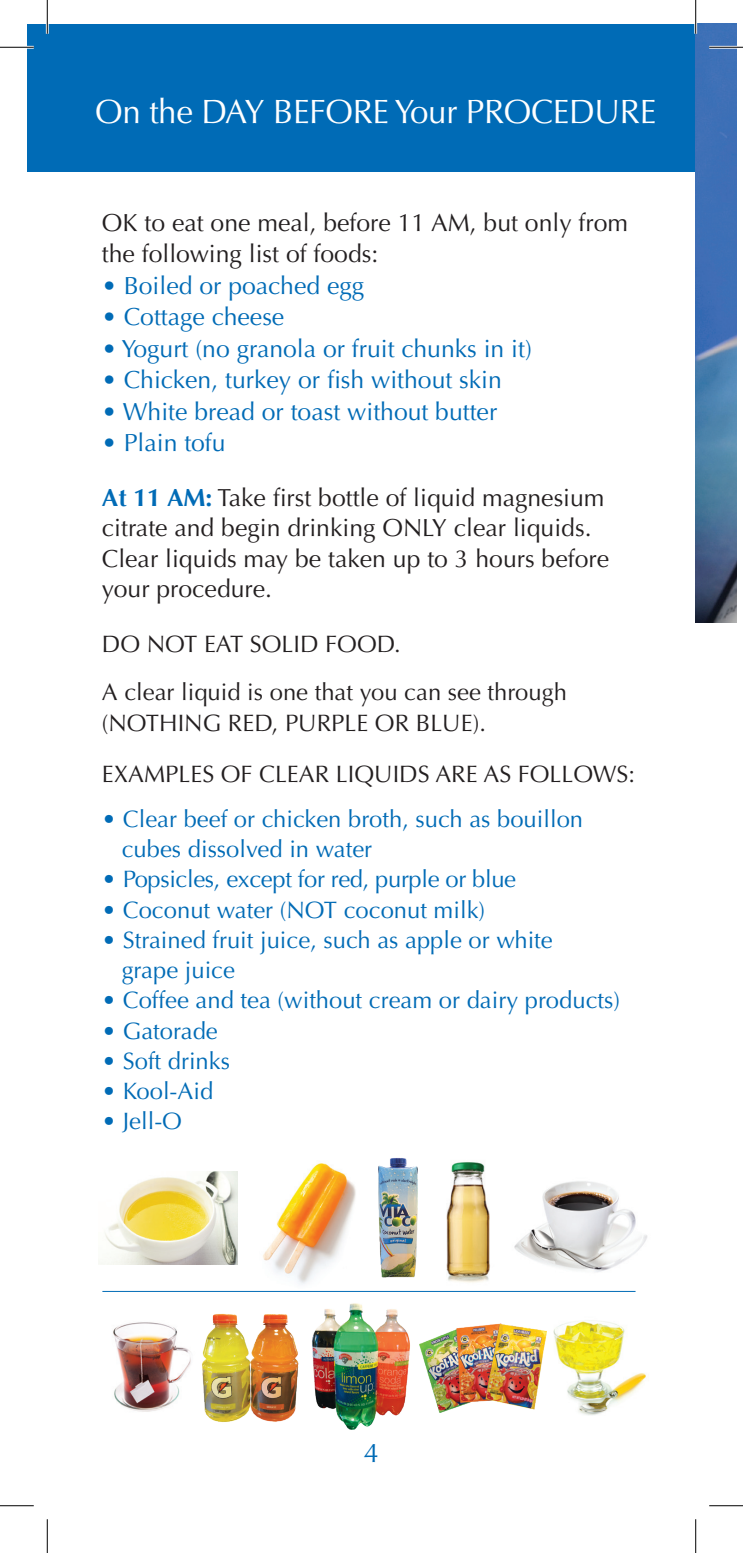
<style>
.page{position:relative;width:743px;height:1553px;background:#fff}
.page>*{position:absolute;margin:0;border:0;box-sizing:border-box;transform-origin:0 0}
.t1{font:33.75px "Optima";letter-spacing:-.01em;color:#fff}
.t2{font:27px "Optima";color:#006bb6}
.t3{font:24.75px/30.2px "Optima";color:#231f20}
.t4{font:24.75px "Optima";color:#006bb6}
.t5{font:23.85px "Optima";color:#006bb6}
.t6{font:23.85px "Optima";color:#231f20}
.s1{font-weight:700;color:#006bb6}
</style>
<div class="page">
<div style="left:27px;top:25px;width:668px;height:147px;background:#006bb6"></div>
<img style="left:695px;top:23px;width:41px;height:599px">
<img style="left:98px;top:1172px;width:139px;height:92px">
<img style="left:263px;top:1163px;width:93px;height:122px">
<img style="left:446px;top:1162px;width:44px;height:121px">
<img style="left:514px;top:1181px;width:133px;height:91px">
<img style="left:379px;top:1158px;width:38px;height:120px">
<img style="left:113px;top:1322px;width:78px;height:90px">
<img style="left:546px;top:1320px;width:100px;height:95px">
<img style="left:202px;top:1313px;width:97px;height:110px">
<img style="left:312px;top:1303px;width:98px;height:127px">
<img style="left:419px;top:1323px;width:127px;height:89px">
<hr style="left:102px;top:1291px;width:533px;height:1px;background:#006bb6">
<hr style="left:0;top:46px;width:34px;height:3px;background:#fff">
<hr style="left:709px;top:46px;width:33px;height:3px;background:#fff">
<hr style="left:46px;top:0;width:3px;height:34px;background:#fff">
<hr style="left:694px;top:0;width:3px;height:34px;background:#fff">
<hr style="left:0;top:47px;width:34px;height:1px;background:#000">
<hr style="left:709px;top:47px;width:33px;height:1px;background:#000">
<hr style="left:0;top:1505px;width:34px;height:1px;background:#000">
<hr style="left:709px;top:1505px;width:33px;height:1px;background:#000">
<hr style="left:47px;top:0;width:1px;height:34px;background:#000">
<hr style="left:47px;top:1519px;width:1px;height:33px;background:#000">
<hr style="left:695px;top:0;width:1px;height:34px;background:#000">
<hr style="left:695px;top:1519px;width:1px;height:33px;background:#000">
<p class="t1" style="left:95px;top:92px;width:562px">On the DAY BEFORE Your PROCEDURE</p>
<p class="t3" style="left:102px;top:207px;width:527px;line-height:31.5px">OK to eat one meal, before 11 AM, but only from the following list of foods:</p>
<p class="t4" style="left:102px;top:271px;width:264px">• Boiled or poached egg</p>
<p class="t4" style="left:102px;top:303px;width:184px">• Cottage cheese</p>
<p class="t4" style="left:102px;top:334px;width:431px">• Yogurt (no granola or fruit chunks in it)</p>
<p class="t4" style="left:102px;top:366px;width:401px">• Chicken, turkey or fish without skin</p>
<p class="t4" style="left:102px;top:397px;width:397px">• White bread or toast without butter</p>
<p class="t4" style="left:102px;top:429px;width:125px">• Plain tofu</p>
<p class="t3" style="left:102px;top:483px;width:508px"><span class="s1">At 11 AM:</span> Take first bottle of liquid magnesium citrate and begin drinking ONLY clear liquids.<br>Clear liquids may be taken up to 3 hours before your procedure.</p>
<p class="t6" style="left:102px;top:630px;width:300px">DO NOT EAT SOLID FOOD.</p>
<p class="t6" style="left:102px;top:678px;width:466px">A clear liquid is one that you can see through</p>
<p class="t6" style="left:102px;top:708px;width:385px">(NOTHING RED, PURPLE OR BLUE).</p>
<p class="t6" style="left:102px;top:760px;width:534px">EXAMPLES OF CLEAR LIQUIDS ARE AS FOLLOWS:</p>
<p class="t5" style="left:102px;top:805px;width:482px">• Clear beef or chicken broth, such as bouillon</p>
<p class="t5" style="left:122px;top:835px;width:252px">cubes dissolved in water</p>
<p class="t5" style="left:102px;top:865px;width:415px">• Popsicles, except for red, purple or blue</p>
<p class="t5" style="left:102px;top:895px;width:385px">• Coconut water (NOT coconut milk)</p>
<p class="t5" style="left:102px;top:926px;width:452px">• Strained fruit juice, such as apple or white</p>
<p class="t5" style="left:122px;top:956px;width:115px">grape juice</p>
<p class="t5" style="left:102px;top:986px;width:519px">• Coffee and tea (without cream or dairy products)</p>
<p class="t5" style="left:102px;top:1016px;width:117px">• Gatorade</p>
<p class="t5" style="left:102px;top:1047px;width:130px">• Soft drinks</p>
<p class="t5" style="left:102px;top:1077px;width:113px">• Kool-Aid</p>
<p class="t5" style="left:102px;top:1107px;width:82px">• Jell-O</p>
<p class="t2" style="left:364px;top:1437px;width:17px">4</p>
</div>
